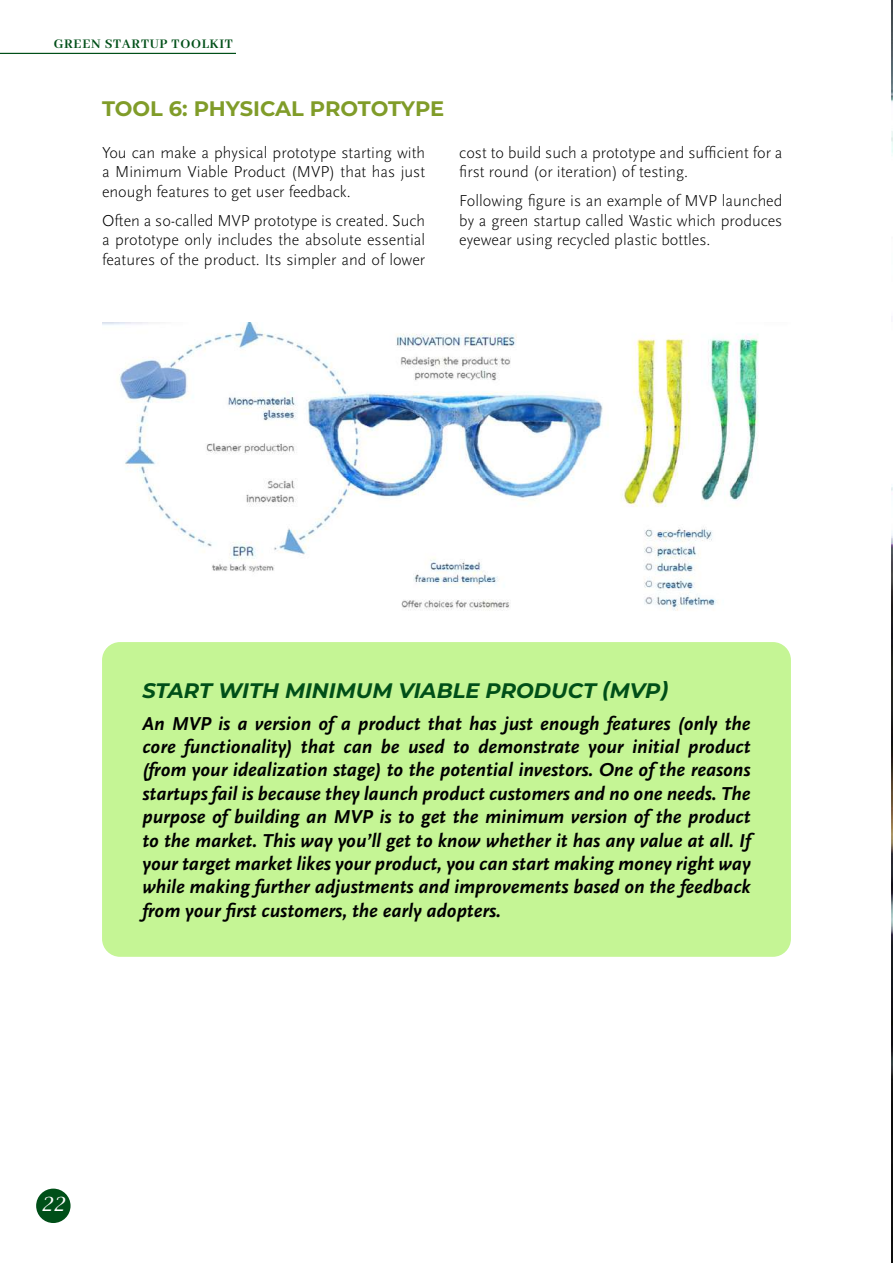
<style>
.page{position:relative;width:893px;height:1263px;background:#fff}
.page>*{position:absolute;margin:0;border:0;box-sizing:border-box;transform-origin:0 0}
.t1{font:italic 700 21px "Montserrat";color:#004f18}
.t2{font:700 21px "Montserrat";letter-spacing:-.01em;color:#809c29}
.t3{font:italic 700 19.5px/23.4px "Scala Sans";color:#000;text-align:justify}
.t4{font:italic 19.5px "Lucida Bright";color:#fff}
.t5{font:300 16.5px/19.8px "Scala Sans";color:#000;text-align:justify}
.t6{font:700 14.55px "Abhaya Libre";letter-spacing:.05em;color:#004f18}
</style>
<div class="page">
<div style="left:36px;top:1188px;width:35px;height:35px;background:#004f18;border-radius:50%"></div>
<hr style="left:0;top:53px;width:236px;height:1px;background:#004f18">
<img style="left:891px;top:0;width:2px;height:1263px">
<img style="left:102px;top:323px;width:657px;height:288px">
<div style="left:102px;top:642px;width:689px;height:315px;background:#c5f595;border-radius:18px"></div>
<p class="t6" style="left:54px;top:36px;width:181px">GREEN STARTUP TOOLKIT</p>
<p class="t2" style="left:102px;top:93px;width:344px">TOOL 6: PHYSICAL PROTOTYPE</p>
<p class="t5" style="left:102px;top:143px;width:325px">You can make a physical prototype starting with a Minimum Viable Product (MVP) that has just enough features to get user feedback.</p>
<p class="t5" style="left:102px;top:211px;width:325px">Often a so-called MVP prototype is created. Such a prototype only includes the absolute essential features of the product. Its simpler and of lower</p>
<p class="t5" style="left:459px;top:143px;width:325px">cost to build such a prototype and sufficient for a first round (or iteration) of testing.</p>
<p class="t5" style="left:459px;top:191px;width:325px">Following figure is an example of MVP launched by a green startup called Wastic which produces eyewear using recycled plastic bottles.</p>
<p class="t1" style="left:142px;top:675px;width:527px">START WITH MINIMUM VIABLE PRODUCT (MVP)</p>
<p class="t3" style="left:142px;top:712px;width:610px">An MVP is a version of a product that has just enough features (only the core functionality) that can be used to demonstrate your initial product (from your idealization stage) to the potential investors. One of the reasons startups fail is because they launch product customers and no one needs. The purpose of building an MVP is to get the minimum version of the product to the market. This way you’ll get to know whether it has any value at all. If your target market likes your product, you can start making money right way while making further adjustments and improvements based on the feedback from your first customers, the early adopters.</p>
<p class="t4" style="left:41px;top:1193px;width:25px">22</p>
</div>
